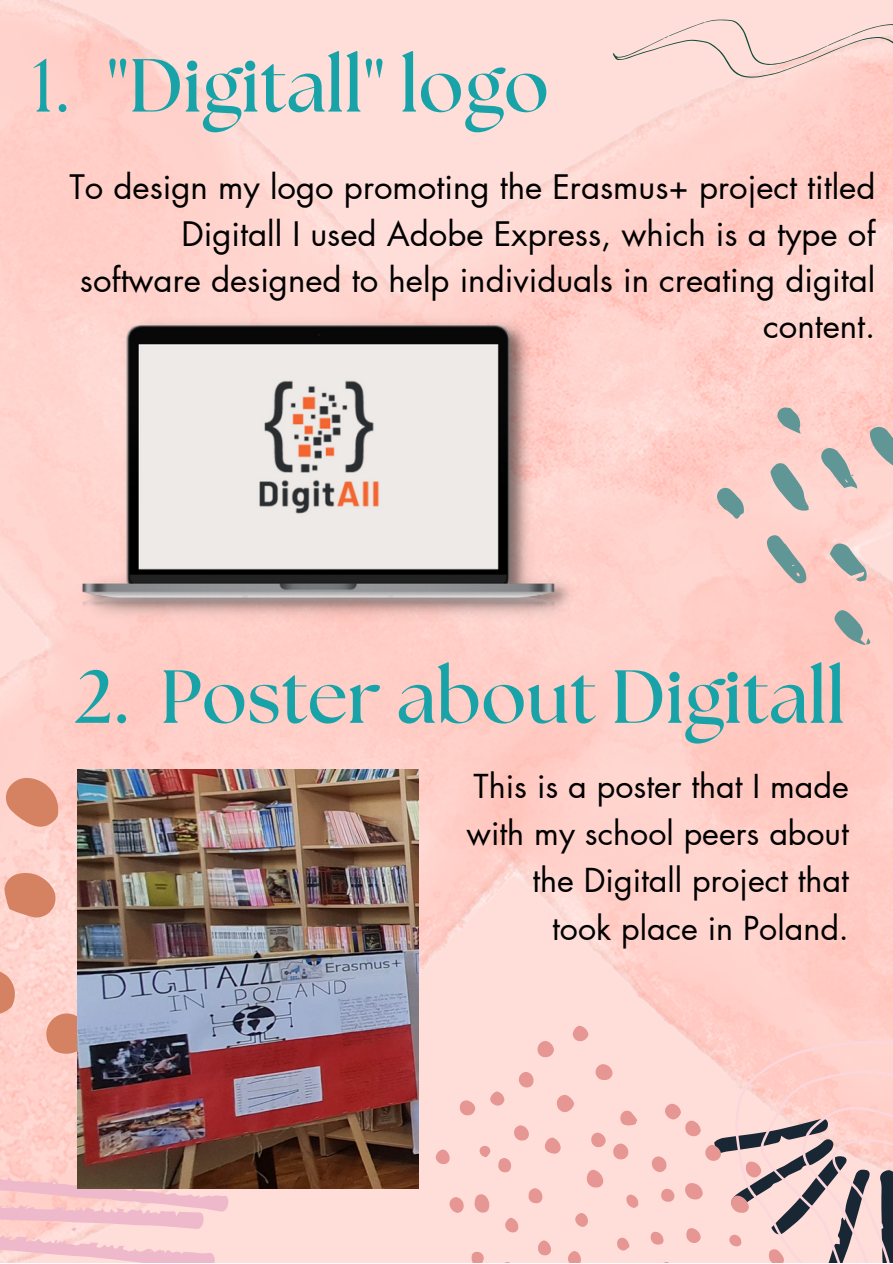
<style>
.page{position:relative;width:893px;height:1264px;background:#fff}
.page>*{position:absolute;margin:0;border:0;box-sizing:border-box;transform-origin:0 0}
.t1{font:700 75px "The Seasons";color:#18a3a8}
.t2{font:33px/46px "Futura LT Pro";color:#000;text-align:right}
.t3{font:32.25px/47.2px "Futura LT Pro";color:#000;text-align:right}
.s1{font-weight:400}
</style>
<div class="page">
<img style="left:0;top:0;width:892px;height:1262px">
<img style="left:78px;top:314px;width:500px;height:309px">
<svg style="left:712px;top:484px;width:36px;height:38px"></svg>
<svg style="left:829px;top:605px;width:43px;height:45px;background:#d0b9b4"></svg>
<svg style="left:761px;top:403px;width:131px;height:184px;background:#e4c7c1"></svg>
<svg style="left:613px;top:20px;width:279px;height:58px;background:#f7d7d2"></svg>
<svg style="left:0;top:1173px;width:229px;height:89px;background:#f5c9ce"></svg>
<svg style="left:6px;top:778px;width:52px;height:51px;background:#e09880"></svg>
<svg style="left:0;top:969px;width:15px;height:45px"></svg>
<svg style="left:4px;top:873px;width:52px;height:44px;background:#de947b"></svg>
<svg style="left:46px;top:1013px;width:32px;height:40px"></svg>
<img style="left:78px;top:769px;width:340px;height:419px">
<svg style="left:586px;top:1169px;width:17px;height:18px"></svg>
<svg style="left:474px;top:1193px;width:15px;height:19px"></svg>
<svg style="left:557px;top:1094px;width:17px;height:18px"></svg>
<svg style="left:537px;top:1040px;width:17px;height:17px"></svg>
<svg style="left:595px;top:1064px;width:17px;height:16px"></svg>
<svg style="left:544px;top:1137px;width:16px;height:16px"></svg>
<svg style="left:620px;top:1110px;width:17px;height:15px"></svg>
<svg style="left:613px;top:1143px;width:15px;height:16px"></svg>
<svg style="left:572px;top:1025px;width:16px;height:16px"></svg>
<svg style="left:460px;top:1100px;width:15px;height:15px"></svg>
<svg style="left:519px;top:1071px;width:14px;height:16px"></svg>
<svg style="left:500px;top:1261px;width:13px;height:1px"></svg>
<svg style="left:514px;top:1125px;width:15px;height:15px"></svg>
<svg style="left:449px;top:1197px;width:14px;height:15px"></svg>
<svg style="left:591px;top:1132px;width:14px;height:15px"></svg>
<svg style="left:528px;top:1188px;width:14px;height:15px"></svg>
<svg style="left:568px;top:1250px;width:13px;height:12px"></svg>
<svg style="left:435px;top:1149px;width:14px;height:15px"></svg>
<svg style="left:490px;top:1091px;width:14px;height:14px"></svg>
<svg style="left:498px;top:1157px;width:13px;height:15px"></svg>
<svg style="left:538px;top:1240px;width:13px;height:15px"></svg>
<svg style="left:505px;top:1217px;width:13px;height:15px"></svg>
<svg style="left:471px;top:1251px;width:12px;height:11px"></svg>
<svg style="left:575px;top:1212px;width:13px;height:14px"></svg>
<svg style="left:626px;top:1194px;width:12px;height:13px"></svg>
<svg style="left:617px;top:1237px;width:12px;height:13px"></svg>
<svg style="left:479px;top:1145px;width:11px;height:11px"></svg>
<svg style="left:650px;top:1040px;width:242px;height:222px;background:#e5c3c1"></svg>
<p class="t1" style="left:32px;top:52px;width:519px"><span class="s1">1.</span> "Digitall" logo</p>
<p class="t2" style="left:69px;top:166px;width:807px">To design my logo promoting the Erasmus+ project titled Digitall I used Adobe Express, which is a type of software designed to help individuals in creating digital content.</p>
<p class="t1" style="left:75px;top:662px;width:771px">2. Poster about Digitall</p>
<p class="t3" style="left:466px;top:763px;width:384px">This is a poster that I made with my school peers about the Digitall project that took place in Poland.</p>
</div>
